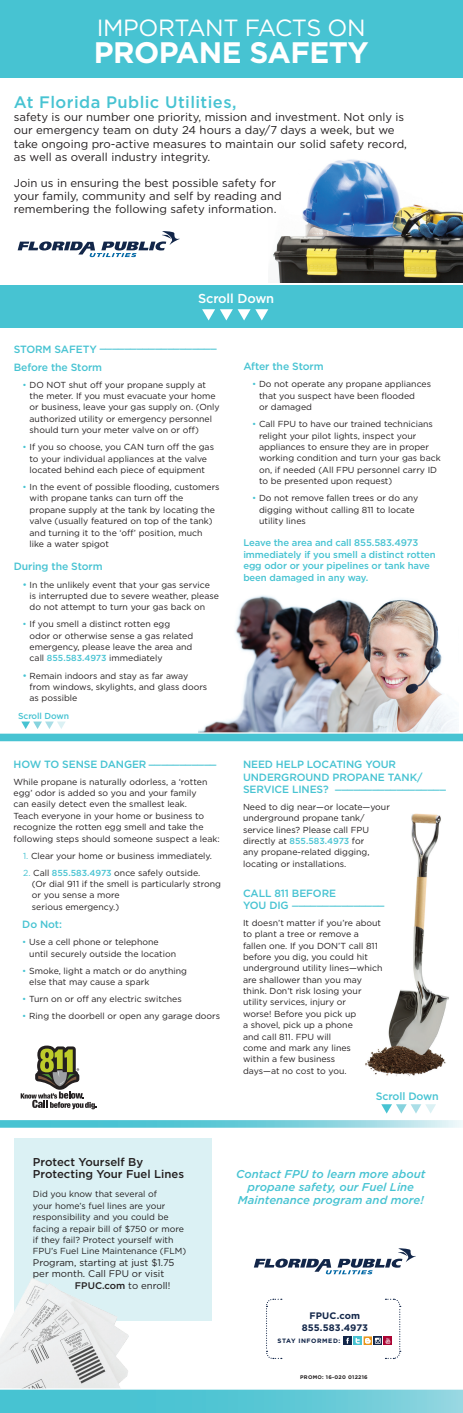
<style>
.page{position:relative;width:463px;height:1413px;background:#fff}
.page>*{position:absolute;margin:0;border:0;box-sizing:border-box;transform-origin:0 0}
.t1{font:700 29.66px "Gotham";letter-spacing:-.02em;color:#fff}
.t2{font:23.45px "Gotham";letter-spacing:-.02em;color:#fff}
.t3{font:500 16.62px "Gotham";letter-spacing:.025em;color:#47c3d2}
.t4{font:500 12.95px "Gotham";letter-spacing:-.01em;color:#fff}
.t5{font:11.38px/13.1px "Gotham";color:#231f20}
.t6{font:italic 500 11.38px/13.1px "Gotham";color:#47c3d2;text-align:center}
.t7{font:500 11.38px/12.2px "Gotham";color:#231f20}
.t8{font:500 10.67px "Gotham";letter-spacing:-.01em;color:#47c3d2}
.t9{font:500 10.5px/22.2px "Gotham";letter-spacing:-.01em;color:#47c3d2}
.t10{font:500 9.62px/11.5px "Gotham";letter-spacing:-.01em;color:#47c3d2}
.t11{font:9.62px "Gotham";color:#231f20}
.t12{font:700 9.45px/12.5px "Gotham";letter-spacing:.01em;color:#122649;text-align:center}
.t13{font:8.75px/11.4px "Gotham";color:#231f20}
.t14{font:500 8.66px "Gotham";letter-spacing:-.01em;color:#47c3d2}
.t15{font:700 6.3px "Gotham";letter-spacing:.085em;color:#122649}
.t16{font:700 5.25px "Gotham";letter-spacing:.05em;color:#231f20}
.s1{color:#47c3d2}
.s2{font-size:9.62px;color:#47c3d2}
.s3{font-weight:500;color:#47c3d2}
.s4{font-weight:500}
</style>
<div class="page">
<img style="left:273px;top:159px;width:189px;height:124px">
<div style="left:0;top:0;width:462px;height:77px;background:#47c3d2"></div>
<div style="left:0;top:285px;width:462px;height:42px;background:#47c3d2"></div>
<img style="left:228px;top:595px;width:229px;height:126px">
<img style="left:388px;top:813px;width:61px;height:232px">
<svg style="left:0;top:721px;width:462px;height:21px"></svg>
<svg style="left:202px;top:309px;width:66px;height:11px"></svg>
<div style="left:14px;top:1137px;width:197px;height:183px;background:#dbf1f4"></div>
<img style="left:0;top:1278px;width:134px;height:110px">
<svg style="left:0;top:1388px;width:462px;height:24px;background:#67cbd8"></svg>
<svg style="left:0;top:1045px;width:462px;height:83px"></svg>
<svg style="left:266px;top:1298px;width:15px;height:61px"></svg>
<svg style="left:343px;top:1336px;width:8px;height:8px"></svg>
<svg style="left:346px;top:1337px;width:2px;height:6px"></svg>
<div style="left:353px;top:1336px;width:8px;height:8px;background:#47c3d2"></div>
<svg style="left:355px;top:1298px;width:45px;height:61px"></svg>
<svg style="left:253px;top:1248px;width:162px;height:26px"></svg>
<svg style="left:18px;top:231px;width:161px;height:26px"></svg>
<h2 class="t2" style="left:97px;top:12px;width:270px">IMPORTANT FACTS ON</h2>
<h1 class="t1" style="left:94px;top:33px;width:276px">PROPANE SAFETY</h1>
<h3 class="t3" style="left:14px;top:91px;width:224px">At Florida Public Utilities,</h3>
<p class="t5" style="left:14px;top:110px;width:394px">safety is our number one priority, mission and investment. Not only is our emergency team on duty 24 hours a day/7 days a week, but we take ongoing pro-active measures to maintain our solid safety record, as well as overall industry integrity.</p>
<h3 class="t5" style="left:14px;top:176px;width:269px">Join us in ensuring the best possible safety for your family, community and self by reading and remembering the following safety information.</h3>
<h3 class="t4" style="left:198px;top:290px;width:78px">Scroll Down</h3>
<p class="t9" style="left:14px;top:333px;width:204px">STORM SAFETY ___________________<br>Before the Storm</p>
<p class="t13" style="left:30px;top:379px;width:191px;text-indent:-7px"><span class="s1">•</span> DO NOT shut off your propane supply at the meter. If you must evacuate your home or business, leave your gas supply on. (Only authorized utility or emergency personnel should turn your meter valve on or off)</p>
<p class="t13" style="left:23px;top:441px;width:193px;text-align:center"><span class="s1">•</span> If you so choose, you CAN turn off the gas to your individual appliances at the valve located behind each piece of equipment</p>
<p class="t13" style="left:30px;top:481px;width:191px;text-indent:-7px"><span class="s1">•</span> In the event of possible flooding, customers with propane tanks can turn off the propane supply at the tank by locating the valve (usually featured on top of the tank) and turning it to the ‘off’ position, much<br>like a water spigot</p>
<p class="t9" style="left:14px;top:555px;width:90px">During the Storm</p>
<p class="t13" style="left:30px;top:578px;width:191px;text-indent:-7px"><span class="s2">•</span> In the unlikely event that your gas service<br>is interrupted due to severe weather, please do not attempt to turn your gas back on</p>
<p class="t13" style="left:30px;top:618px;width:165px;text-indent:-7px"><span class="s1">•</span> If you smell a distinct rotten egg<br>odor or otherwise sense a gas related emergency, please leave the area and call <span class="s3">855.583.4973</span> immediately</p>
<p class="t13" style="left:30px;top:669px;width:179px;text-indent:-7px"><span class="s2">•</span> Remain indoors and stay as far away from windows, skylights, and glass doors as possible</p>
<p class="t14" style="left:18px;top:710px;width:52px">Scroll Down</p>
<p class="t9" style="left:14px;top:753px;width:204px">HOW TO SENSE DANGER ___________</p>
<p class="t13" style="left:14px;top:775px;width:207px">While propane is naturally odorless, a ‘rotten egg’ odor is added so you and your family<br>can easily detect even the smallest leak.<br>Teach everyone in your home or business to recognize the rotten egg smell and take the following steps should someone suspect a leak:</p>
<p class="t13" style="left:23px;top:849px;width:190px"><span class="s1">1.</span> Clear your home or business immediately.</p>
<p class="t13" style="left:32px;top:866px;width:190px;text-indent:-9px"><span class="s1">2.</span> Call <span class="s3">855.583.4973</span> once safely outside.<br>(Or dial 911 if the smell is particularly strong or you sense a more<br>serious emergency.)</p>
<p class="t9" style="left:22px;top:913px;width:41px">Do Not:</p>
<p class="t13" style="left:29px;top:936px;width:148px;text-indent:-7px"><span class="s1">•</span> Use a cell phone or telephone until securely outside the location</p>
<p class="t13" style="left:29px;top:964px;width:159px;text-indent:-7px"><span class="s1">•</span> Smoke, light a match or do anything else that may cause a spark</p>
<p class="t13" style="left:22px;top:993px;width:161px"><span class="s1">•</span> Turn on or off any electric switches</p>
<p class="t13" style="left:22px;top:1010px;width:199px"><span class="s1">•</span> Ring the doorbell or open any garage doors</p>
<p class="t9" style="left:243px;top:355px;width:82px">After the Storm</p>
<p class="t13" style="left:259px;top:378px;width:173px;text-indent:-7px"><span class="s1">•</span> Do not operate any propane appliances that you suspect have been flooded<br>or damaged</p>
<p class="t13" style="left:259px;top:418px;width:183px;text-indent:-7px"><span class="s1">•</span> Call FPU to have our trained technicians relight your pilot lights, inspect your appliances to ensure they are in proper working condition and turn your gas back on, if needed (All FPU personnel carry ID to be presented upon request)</p>
<p class="t13" style="left:259px;top:492px;width:160px;text-indent:-7px"><span class="s1">•</span> Do not remove fallen trees or do any digging without calling 811 to locate utility lines</p>
<p class="t10" style="left:243px;top:537px;width:194px">Leave the area and call 855.583.4973 immediately if you smell a distinct rotten egg odor or your pipelines or tank have been damaged in any way.</p>
<p class="t9" style="left:243px;top:758px;width:181px;line-height:12.6px">NEED HELP LOCATING YOUR<br>UNDERGROUND PROPANE TANK/</p>
<p class="t9" style="left:243px;top:774px;width:204px">SERVICE LINES? __________________</p>
<p class="t13" style="left:243px;top:801px;width:148px">Need to dig near—or locate—your underground propane tank/ service lines? Please call FPU directly at <span class="s3">855.583.4973</span> for<br>any propane-related digging, locating or installations.</p>
<p class="t9" style="left:243px;top:888px;width:143px;line-height:8.2px">CALL 811 BEFORE<br>YOU DIG _______________</p>
<p class="t13" style="left:243px;top:916px;width:141px">It doesn’t matter if you’re about to plant a tree or remove a fallen one. If you DON’T call 811 before you dig, you could hit underground utility lines—which are shallower than you may think. Don’t risk losing your utility services, injury or<br>worse! Before you pick up<br>a shovel, pick up a phone<br>and call 811. FPU will<br>come and mark any lines<br>within a few business<br>days—at no cost to you.</p>
<p class="t8" style="left:375px;top:1089px;width:64px">Scroll Down</p>
<h3 class="t7" style="left:33px;top:1155px;width:152px">Protect Yourself By<br>Protecting Your Fuel Lines</h3>
<p class="t13" style="left:33px;top:1188px;width:155px">Did you know that several of<br>your home’s fuel lines are your responsibility and you could be facing a repair bill of $750 or more if they fail? Protect yourself with<br>FPU’s Fuel Line Maintenance (FLM)</p>
<p class="t11" style="left:33px;top:1256px;width:143px">Program, starting at just $1.75</p>
<p class="t11" style="left:33px;top:1267px;width:133px">per month. Call FPU or visit</p>
<p class="t11" style="left:75px;top:1278px;width:97px"><span class="s4">FPUC.com</span> to enroll!</p>
<h3 class="t6" style="left:236px;top:1167px;width:190px">Contact FPU to learn more about propane safety, our Fuel Line<br>Maintenance program and more!</h3>
<p class="t12" style="left:301px;top:1309px;width:68px">FPUC.com<br>855.583.4973</p>
<p class="t15" style="left:277px;top:1336px;width:64px">STAY INFORMED:</p>
<p class="t16" style="left:300px;top:1373px;width:69px">PROMO: 16-020 012216</p>
</div>
